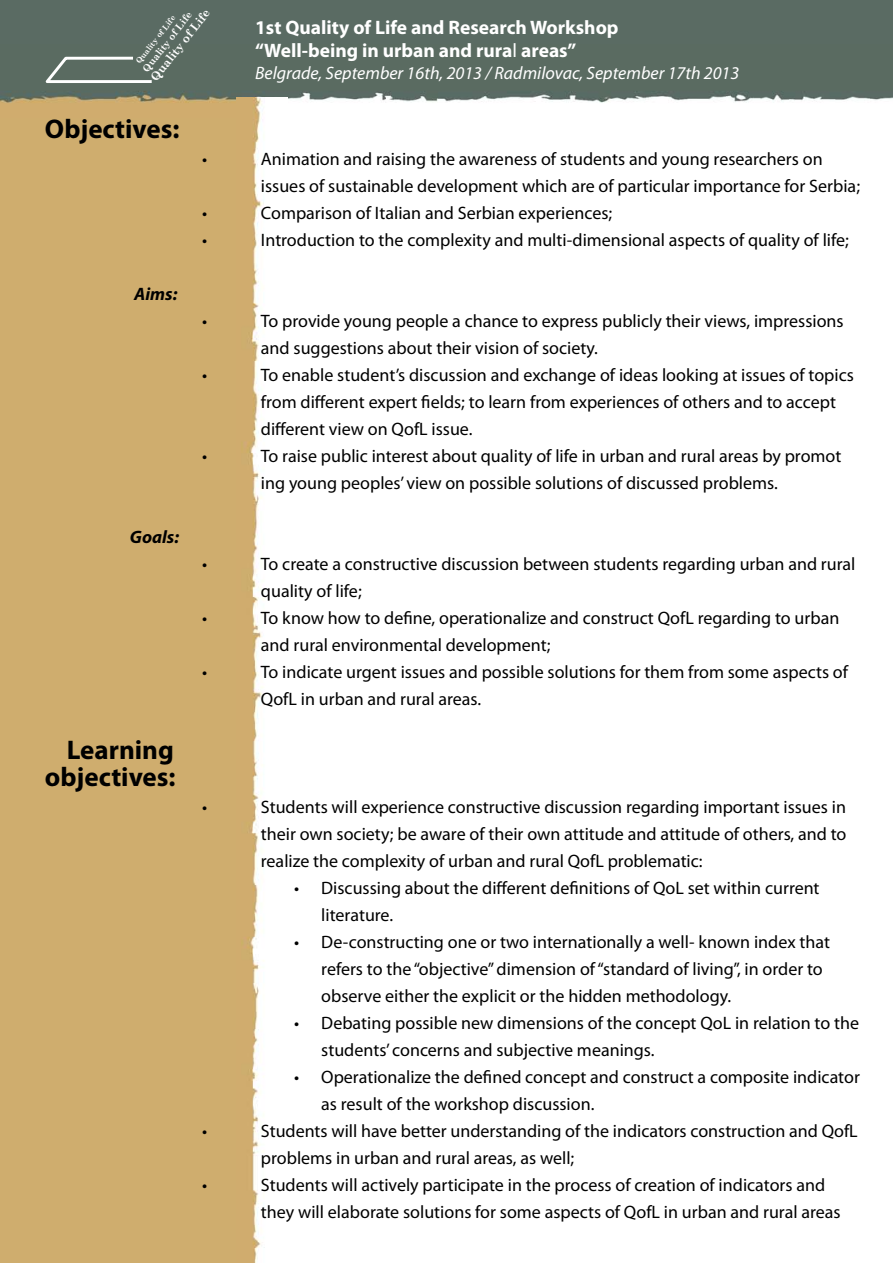
<style>
.page{position:relative;width:893px;height:1263px;background:#fff}
.page>*{position:absolute;margin:0;border:0;box-sizing:border-box;transform-origin:0 0}
.t1{font:700 27px/27px "Myriad Pro";color:#000;text-align:right}
.t2{font:700 19.5px/23.4px "Myriad Pro";color:#fff}
.t3{font:18px/27px "Myriad Pro";color:#000}
.t4{font:italic 18px "Myriad Pro";color:#fff}
.t5{font:italic 700 18px "Myriad Pro";color:#000}
.t6{font:700 11.7px "Century Schoolbook";color:#fff}
.t7{font:700 9.75px "Century Schoolbook";color:#fff}
.t8{font:700 7.8px "Century Schoolbook";color:#fff}
.s1{font-weight:400}
</style>
<div class="page">
<div style="left:0;top:0;width:255px;height:1263px;background:#cfad6e"></div>
<div style="left:0;top:0;width:893px;height:98px;background:#5a6b63"></div>
<img style="left:0;top:91px;width:893px;height:12px">
<img style="left:236px;top:98px;width:51px;height:1165px">
<svg style="left:45px;top:56px;width:107px;height:27px"></svg>
<p class="t6" style="left:146px;top:74px;width:89px;rotate:-52deg">Quality of Life</p>
<p class="t2" style="left:255px;top:15px;width:365px">1st Quality of Life and Research Workshop “Well-being in urban and rura<span class="s1">l</span> areas”</p>
<p class="t7" style="left:139px;top:66px;width:75px;rotate:-52deg">Quality of Life</p>
<p class="t8" style="left:133px;top:59px;width:60px;rotate:-52deg">Quality of Life</p>
<p class="t4" style="left:255px;top:62px;width:486px">Belgrade, September 16th, 2013 / Radmilovac, September 17th 2013</p>
<h1 class="t1" style="left:45px;top:114px;width:136px">Objectives:</h1>
<p class="t5" style="left:134px;top:282px;width:45px">Aims:</p>
<p class="t5" style="left:130px;top:525px;width:51px">Goals:</p>
<h1 class="t1" style="left:45px;top:735px;width:132px">Learning objectives:</h1>
<p class="t3" style="left:202px;top:145px;width:7px">•</p>
<p class="t3" style="left:261px;top:145px;width:601px">Animation and raising the awareness of students and young researchers on issues of sustainable development which are of particular importance for Serbia;</p>
<p class="t3" style="left:202px;top:199px;width:7px">•</p>
<p class="t3" style="left:261px;top:199px;width:353px">Comparison of Italian and Serbian experiences;</p>
<p class="t3" style="left:202px;top:226px;width:7px">•</p>
<p class="t3" style="left:261px;top:226px;width:589px">Introduction to the complexity and multi-dimensional aspects of quality of life;</p>
<p class="t3" style="left:202px;top:307px;width:7px">•</p>
<p class="t3" style="left:261px;top:307px;width:584px">To provide young people a chance to express publicly their views, impressions and suggestions about their vision of society.</p>
<p class="t3" style="left:202px;top:361px;width:7px">•</p>
<p class="t3" style="left:261px;top:361px;width:594px">To enable student’s discussion and exchange of ideas looking at issues of topics from different expert fields; to learn from experiences of others and to accept different view on QofL issue.</p>
<p class="t3" style="left:202px;top:442px;width:7px">•</p>
<p class="t3" style="left:261px;top:442px;width:582px">To raise public interest about quality of life in urban and rural areas by promot ing young peoples’ view on possible solutions of discussed problems.</p>
<p class="t3" style="left:202px;top:550px;width:7px">•</p>
<p class="t3" style="left:261px;top:550px;width:596px">To create a constructive discussion between students regarding urban and rural quality of life;</p>
<p class="t3" style="left:202px;top:604px;width:7px">•</p>
<p class="t3" style="left:261px;top:604px;width:580px">To know how to define, operationalize and construct QofL regarding to urban and rural environmental development;</p>
<p class="t3" style="left:202px;top:658px;width:7px">•</p>
<p class="t3" style="left:261px;top:658px;width:589px">To indicate urgent issues and possible solutions for them from some aspects of<br>QofL in urban and rural areas.</p>
<p class="t3" style="left:202px;top:793px;width:7px">•</p>
<p class="t3" style="left:261px;top:793px;width:587px;text-align:justify">Students will experience constructive discussion regarding important issues in their own society; be aware of their own attitude and attitude of others, and to realize the complexity of urban and rural QofL problematic:</p>
<p class="t3" style="left:321px;top:874px;width:500px;text-indent:-27px">• Discussing about the different definitions of QoL set within current literature.</p>
<p class="t3" style="left:321px;top:928px;width:510px;text-indent:-27px">• De-constructing one or two internationally a well- known index that refers to the “objective” dimension of “standard of living”, in order to observe either the explicit or the hidden methodology.</p>
<p class="t3" style="left:321px;top:1009px;width:539px;text-indent:-27px">• Debating possible new dimensions of the concept QoL in relation to the students’ concerns and subjective meanings.</p>
<p class="t3" style="left:321px;top:1063px;width:540px;text-indent:-27px">• Operationalize the defined concept and construct a composite indicator as result of the workshop discussion.</p>
<p class="t3" style="left:202px;top:1117px;width:7px">•</p>
<p class="t3" style="left:261px;top:1117px;width:598px">Students will have better understanding of the indicators construction and QofL problems in urban and rural areas, as well;</p>
<p class="t3" style="left:202px;top:1171px;width:7px">•</p>
<p class="t3" style="left:261px;top:1171px;width:581px">Students will actively participate in the process of creation of indicators and they will elaborate solutions for some aspects of QofL in urban and rural areas</p>
</div>
